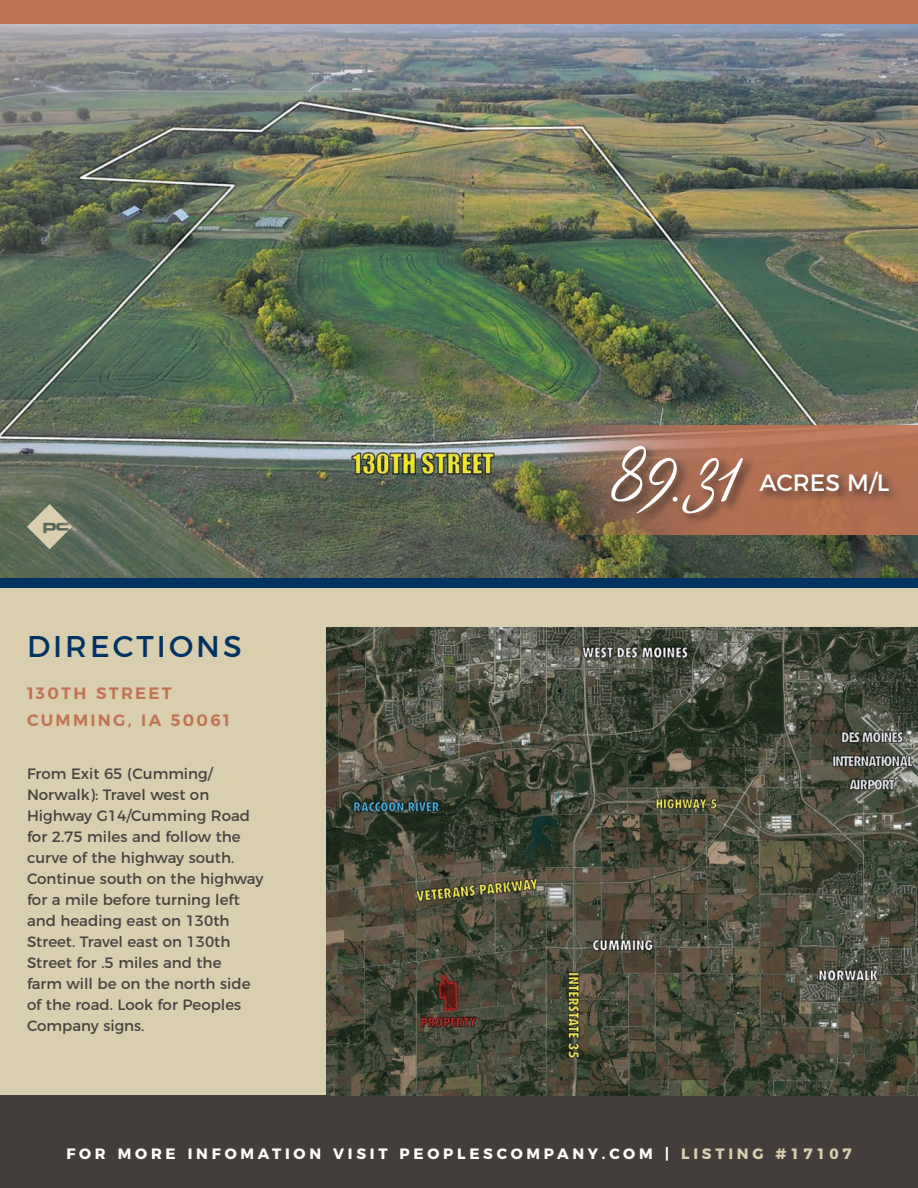
<style>
.page{position:relative;width:918px;height:1188px;background:#d9cfaf}
.page>*{position:absolute;margin:0;border:0;box-sizing:border-box;transform-origin:0 0}
.t1{font:30px "Montserrat";letter-spacing:.1em;color:#003361}
.t2{font:23.55px "Montserrat";color:#fff}
.t3{font:600 16.5px/27px "Montserrat";letter-spacing:.14em;color:#c07354}
.t4{font:15px/21px "Montserrat";color:#494340}
.t5{font:700 15px "Montserrat";letter-spacing:.25em;color:#fff}
.s1{color:#d9cfaf}
</style>
<div class="page">
<img style="left:0;top:24px;width:918px;height:554px">
<svg style="left:555px;top:425px;width:363px;height:109px;background:#a37157"></svg>
<div style="left:0;top:0;width:918px;height:24px;background:#bf7254"></div>
<div style="left:0;top:1095px;width:918px;height:93px;background:#433e3b"></div>
<div style="left:757px;top:469px;width:144px;height:37px;background:#231f20;opacity:.75"></div>
<img style="left:326px;top:628px;width:592px;height:467px">
<svg style="left:27px;top:504px;width:45px;height:45px"></svg>
<div style="left:0;top:578px;width:918px;height:9px;background:#003361"></div>
<div style="left:608px;top:443px;width:147px;height:83px;background:#231f20;opacity:.75"></div>
<svg style="left:611px;top:446px;width:133px;height:68px;background:#a67e6c"></svg>
<p class="t1" style="left:27px;top:622px;width:216px">DIRECTIONS</p>
<p class="t3" style="left:27px;top:678px;width:204px">130TH STREET<br>CUMMING, IA 50061</p>
<p class="t4" style="left:27px;top:762px;width:238px">From Exit 65 (Cumming/<br>Norwalk): Travel west on<br>Highway G14/Cumming Road for 2.75 miles and follow the curve of the highway south.<br>Continue south on the highway for a mile before turning left and heading east on 130th<br>Street. Travel east on 130th<br>Street for .5 miles and the<br>farm will be on the north side of the road. Look for Peoples<br>Company signs.</p>
<p class="t2" style="left:759px;top:464px;width:131px">ACRES M/L</p>
<p class="t5" style="left:66px;top:1142px;width:787px">FOR MORE INFOMATION VISIT PEOPLESCOMPANY.COM | <span class="s1">LISTING #17107</span></p>
</div>
